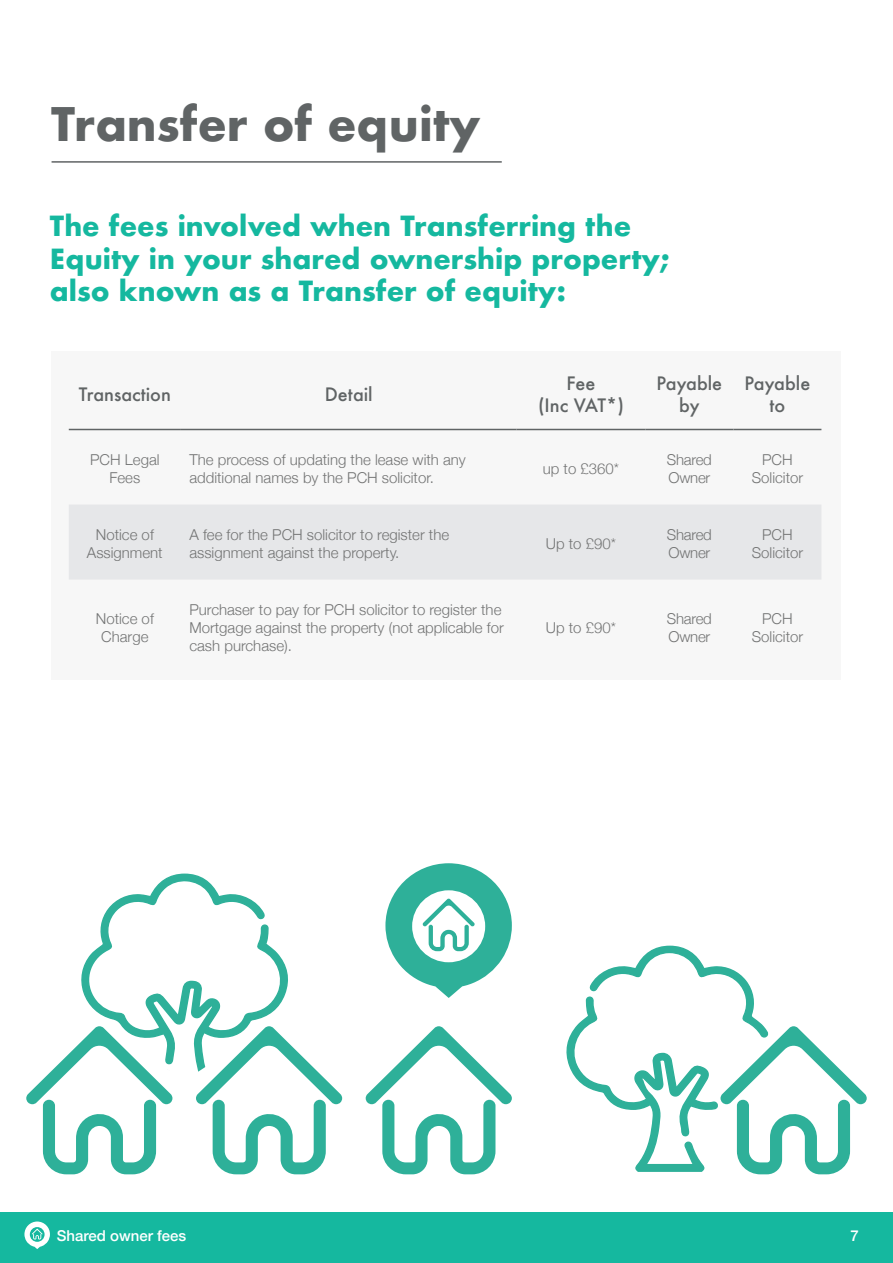
<style>
.page{position:relative;width:893px;height:1263px;background:#fff}
.page>*{position:absolute;margin:0;border:0;box-sizing:border-box;transform-origin:0 0}
.t1{font:700 45px "Futura";color:#606465}
.t2{font:700 27px/32.4px "Futura";color:#15b89f}
.t3{font:500 18px/21.6px "Futura";color:#606465;text-align:center}
.t4{font:300 15px/18px "Helvetica Neue";color:#737474;text-align:center}
.t5{font:500 15px "Helvetica Neue";color:#fff}
</style>
<div class="page">
<div style="left:52px;top:351px;width:789px;height:329px;background:#f7f7f7"></div>
<div style="left:69px;top:505px;width:752px;height:74px;background:#e6e7e9"></div>
<hr style="left:69px;top:429px;width:112px;height:1px;background:#606465">
<hr style="left:181px;top:429px;width:336px;height:1px;background:#606465">
<hr style="left:517px;top:429px;width:128px;height:1px;background:#606465">
<hr style="left:645px;top:429px;width:88px;height:1px;background:#606465">
<hr style="left:733px;top:429px;width:88px;height:1px;background:#606465">
<hr style="left:52px;top:161px;width:450px;height:2px;background:#606465">
<svg style="left:81px;top:873px;width:207px;height:153px"></svg>
<svg style="left:366px;top:1026px;width:146px;height:148px"></svg>
<svg style="left:26px;top:1026px;width:316px;height:148px"></svg>
<svg style="left:566px;top:946px;width:301px;height:228px"></svg>
<svg style="left:385px;top:863px;width:127px;height:135px"></svg>
<div style="left:0;top:1212px;width:893px;height:51px;background:#15b89f"></div>
<svg style="left:24px;top:1221px;width:26px;height:28px"></svg>
<p class="t1" style="left:51px;top:91px;width:431px">Transfer of equity</p>
<p class="t2" style="left:50px;top:210px;width:621px">The fees involved when Transferring the<br>Equity in your shared ownership property; also known as a Transfer of equity:</p>
<p class="t3" style="left:79px;top:383px;width:94px">Transaction</p>
<p class="t3" style="left:325px;top:383px;width:50px">Detail</p>
<p class="t3" style="left:566px;top:372px;width:30px">Fee</p>
<p class="t3" style="left:538px;top:394px;width:87px">(Inc VAT*)</p>
<p class="t3" style="left:657px;top:372px;width:67px">Payable by</p>
<p class="t3" style="left:745px;top:372px;width:67px">Payable to</p>
<p class="t4" style="left:90px;top:450px;width:71px">PCH Legal<br>Fees</p>
<p class="t4" style="left:189px;top:450px;width:278px;text-align:left">The process of updating the lease with any additional names by the PCH solicitor.</p>
<p class="t4" style="left:543px;top:459px;width:78px">up to £360*</p>
<p class="t4" style="left:667px;top:450px;width:47px;text-align:left">Shared<br>Owner</p>
<p class="t4" style="left:752px;top:450px;width:53px">PCH<br>Solicitor</p>
<p class="t4" style="left:87px;top:525px;width:77px">Notice of<br>Assignment</p>
<p class="t4" style="left:189px;top:525px;width:261px;text-align:left">A fee for the PCH solicitor to register the assignment against the property.</p>
<p class="t4" style="left:546px;top:534px;width:72px">Up to £90*</p>
<p class="t4" style="left:667px;top:525px;width:47px;text-align:left">Shared<br>Owner</p>
<p class="t4" style="left:752px;top:525px;width:53px">PCH<br>Solicitor</p>
<p class="t4" style="left:96px;top:609px;width:60px">Notice of<br>Charge</p>
<p class="t4" style="left:189px;top:600px;width:316px;text-align:left">Purchaser to pay for PCH solicitor to register the<br>Mortgage against the property (not applicable for cash purchase).</p>
<p class="t4" style="left:546px;top:618px;width:72px">Up to £90*</p>
<p class="t4" style="left:667px;top:609px;width:47px;text-align:left">Shared<br>Owner</p>
<p class="t4" style="left:752px;top:609px;width:53px">PCH<br>Solicitor</p>
<p class="t5" style="left:57px;top:1223px;width:131px">Shared owner fees</p>
<p class="t5" style="left:850px;top:1223px;width:10px">7</p>
</div>
